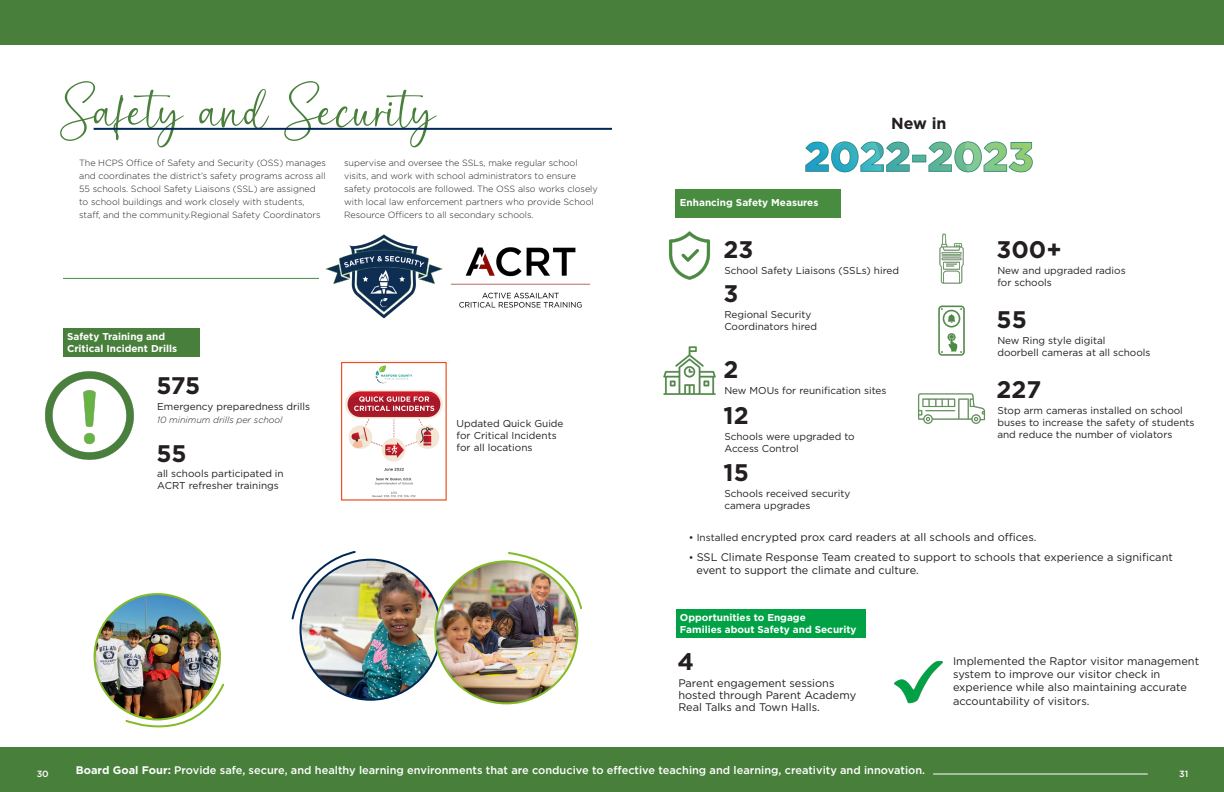
<style>
.page{position:relative;width:1224px;height:792px;background:#fff}
.page>*{position:absolute;margin:0;border:0;box-sizing:border-box;transform-origin:0 0}
.t1{font:80px "Rastanty Cortez";color:#487f3b}
.t2{font:700 24px "Gotham";color:#231f20}
.t3{font:700 16px "Gotham";color:#231f20}
.t4{font:11px/13.2px "Gotham";color:#231f20}
.t5{font:500 11px "Gotham";color:#fff}
.t6{font:10px/12px "Gotham";color:#231f20}
.t7{font:700 10px "Gotham";color:#fff}
.t8{font:300 9px/13px "Gotham";color:#231f20}
.t9{font:italic 300 9px "Gotham";color:#231f20}
.t10{font:500 9px "Gotham";color:#fff}
.s1{font-size:10px}
.s2{font-weight:700}
</style>
<div class="page">
<img style="left:316px;top:234px;width:127px;height:85px">
<img style="left:450px;top:247px;width:141px;height:61px">
<hr style="left:94px;top:128px;width:518px;height:2px;background:#002855">
<hr style="left:63px;top:278px;width:256px;height:1px;background:#488c40">
<img style="left:45px;top:371px;width:89px;height:89px">
<div style="left:63px;top:328px;width:136px;height:29px;background:#487f3b"></div>
<div style="left:676px;top:189px;width:165px;height:29px;background:#488c40"></div>
<div style="left:676px;top:609px;width:190px;height:29px;background:#00a245"></div>
<img style="left:340px;top:360px;width:109px;height:141px">
<img style="left:805px;top:141px;width:228px;height:32px">
<img style="left:669px;top:231px;width:42px;height:49px">
<div style="left:0;top:0;width:1224px;height:45px;background:#487f3b"></div>
<div style="left:0;top:747px;width:1224px;height:45px;background:#487f3b"></div>
<hr style="left:933px;top:774px;width:215px;height:1px;background:#fff">
<img style="left:939px;top:233px;width:25px;height:51px">
<img style="left:938px;top:305px;width:27px;height:51px">
<img style="left:918px;top:393px;width:67px;height:31px">
<img style="left:663px;top:346px;width:53px;height:49px">
<img style="left:300px;top:560px;width:141px;height:140px;border-radius:70px">
<svg style="left:291px;top:551px;width:66px;height:70px"></svg>
<img style="left:95px;top:595px;width:125px;height:117px">
<img style="left:125px;top:682px;width:100px;height:46px">
<img style="left:435px;top:561px;width:142px;height:142px;border-radius:71px">
<img style="left:507px;top:552px;width:75px;height:58px">
<img style="left:894px;top:660px;width:49px;height:44px">
<p class="t1" style="left:62px;top:72px;width:376px">Safety and Security</p>
<p class="t8" style="left:79px;top:156px;width:248px">The HCPS Office of Safety and Security (OSS) manages and coordinates the district’s safety programs across all 55 schools. School Safety Liaisons (SSL) are assigned to school buildings and work closely with students, staff, and the community.Regional Safety Coordinators</p>
<p class="t8" style="left:344px;top:156px;width:255px">supervise and oversee the SSLs, make regular school visits, and work with school administrators to ensure safety protocols are followed. The OSS also works closely with local law enforcement partners who provide School Resource Officers to all secondary schools.</p>
<p class="t7" style="left:67px;top:330px;width:100px">Safety Training and</p>
<p class="t7" style="left:67px;top:342px;width:112px">Critical Incident Drills</p>
<p class="t2" style="left:156px;top:370px;width:45px">575</p>
<p class="t6" style="left:157px;top:400px;width:154px">Emergency preparedness drills</p>
<p class="t9" style="left:157px;top:414px;width:127px">10 minimum drills per school</p>
<p class="t2" style="left:156px;top:437px;width:32px">55</p>
<p class="t6" style="left:157px;top:467px;width:128px">all schools participated in</p>
<p class="t6" style="left:157px;top:479px;width:123px">ACRT refresher trainings</p>
<p class="t6" style="left:457px;top:417px;width:108px">Updated Quick Guide</p>
<p class="t6" style="left:457px;top:429px;width:102px">for Critical Incidents</p>
<p class="t6" style="left:457px;top:441px;width:77px">for all locations</p>
<p class="t7" style="left:680px;top:196px;width:140px">Enhancing Safety Measures</p>
<p class="t3" style="left:891px;top:113px;width:57px">New in</p>
<p class="t2" style="left:724px;top:234px;width:31px">23</p>
<p class="t2" style="left:724px;top:278px;width:16px">3</p>
<p class="t6" style="left:724px;top:264px;width:176px">School Safety Liaisons (SSLs) hired</p>
<p class="t6" style="left:724px;top:308px;width:94px">Regional Security<br>Coordinators hired</p>
<p class="t2" style="left:724px;top:354px;width:16px">2</p>
<p class="t6" style="left:724px;top:384px;width:164px">New MOUs for reunification sites</p>
<p class="t2" style="left:724px;top:400px;width:27px">12</p>
<p class="t6" style="left:724px;top:430px;width:132px">Schools were upgraded to</p>
<p class="t6" style="left:724px;top:442px;width:76px">Access Control</p>
<p class="t2" style="left:724px;top:457px;width:27px">15</p>
<p class="t6" style="left:724px;top:487px;width:128px">Schools received security</p>
<p class="t6" style="left:724px;top:499px;width:88px">camera upgrades</p>
<p class="t2" style="left:997px;top:234px;width:67px">300+</p>
<p class="t6" style="left:997px;top:264px;width:130px">New and upgraded radios for schools</p>
<p class="t2" style="left:997px;top:304px;width:32px">55</p>
<p class="t6" style="left:997px;top:334px;width:155px">New Ring style digital<br>doorbell cameras at all schools</p>
<p class="t2" style="left:997px;top:374px;width:46px">227</p>
<p class="t6" style="left:997px;top:404px;width:199px">Stop arm cameras installed on school buses to increase the safety of students and reduce the number of violators</p>
<p class="t4" style="left:689px;top:530px;width:349px"><span class="s1">• Installed</span> encrypted prox card readers at all schools and offices.</p>
<p class="t4" style="left:696px;top:550px;width:478px;text-indent:-8px"><span class="s1">•</span> SSL Climate Response Team created to support to schools that experience a significant event to support the climate and culture.</p>
<p class="t7" style="left:680px;top:611px;width:127px">Opportunities to Engage</p>
<p class="t7" style="left:680px;top:623px;width:178px">Families about Safety and Security</p>
<p class="t2" style="left:678px;top:646px;width:18px">4</p>
<p class="t4" style="left:678px;top:677px;width:179px;line-height:12px">Parent engagement sessions hosted through Parent Academy<br>Real Talks and Town Halls.</p>
<p class="t4" style="left:953px;top:654px;width:248px">Implemented the Raptor visitor management system to improve our visitor check in experience while also maintaining accurate accountability of visitors.</p>
<p class="t5" style="left:76px;top:763px;width:851px"><span class="s2">Board Goal Four:</span> Provide safe, secure, and healthy learning environments that are conducive to effective teaching and learning, creativity and innovation.</p>
<p class="t10" style="left:37px;top:768px;width:14px">30</p>
<p class="t10" style="left:1179px;top:768px;width:11px">31</p>
</div>
